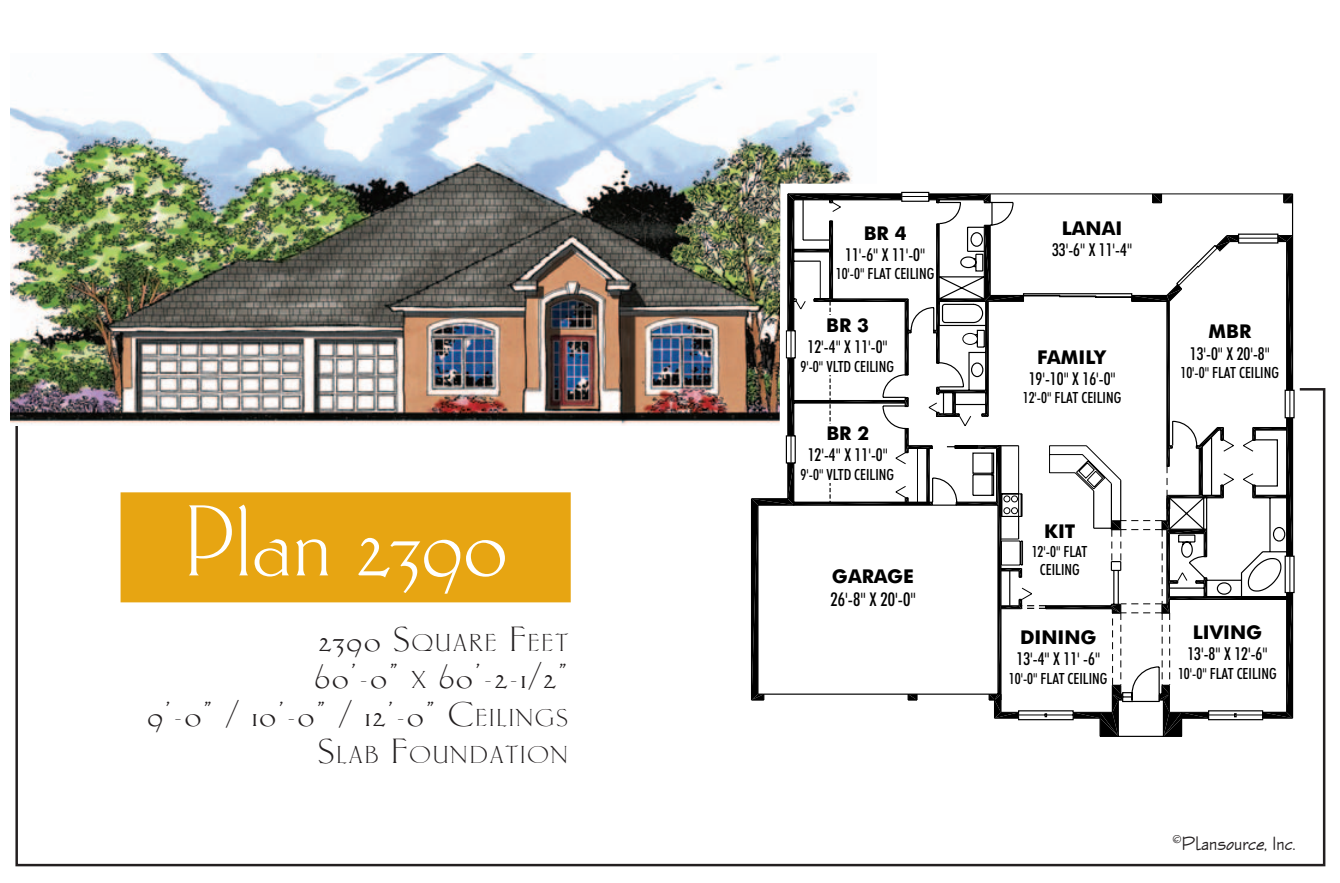
<style>
.page{position:relative;width:1340px;height:883px;background:#fff}
.page>*{position:absolute;margin:0;border:0;box-sizing:border-box;transform-origin:0 0}
.t1{font:105px "Carlton Let Plain";letter-spacing:.01em;color:#fff}
.t2{font:36.25px/37.5px "Carlton Let Plain";letter-spacing:.05em;color:#231f20;text-align:right;scale:1.1 1}
.t3{font:25.25px "Carlton Let Plain";letter-spacing:.07em;color:#231f20;scale:1.1 1}
.t4{font:20px "Enviro D";color:#231f20}
.t5{font:700 19px "Futura BT";color:#000}
.t6{font:500 condensed 19px "Futura BT";color:#000}
.t7{font:500 condensed 17.75px "Futura BT";color:#000}
.t8{font:500 condensed 15.5px/18.5px "Futura BT";color:#000;text-align:center}
.s1{font-size:36.25px}
.s2{font-size:25.25px}
</style>
<div class="page">
<div style="left:121px;top:492px;width:450px;height:110px;background:#e7a512"></div>
<hr style="left:77px;top:882px;width:450px;height:1px;background:#e7a512">
<img style="left:11px;top:54px;width:847px;height:371px">
<img style="left:747px;top:184px;width:548px;height:553px">
<svg style="left:751px;top:192px;width:543px;height:544px"></svg>
<div style="left:827px;top:425px;width:6px;height:58px;background:#fff"></div>
<div style="left:827px;top:315px;width:6px;height:59px;background:#fff"></div>
<div style="left:962px;top:333px;width:15px;height:11px;background:#fff;border-radius:50%"></div>
<div style="left:962px;top:333px;width:16px;height:12px;border:1px solid #000;border-radius:50%"></div>
<h1 class="t1" style="left:184px;top:489px;width:325px">Plan 2390</h1>
<h3 class="t3" style="left:319px;top:630px;width:228px"><span class="s1">2390 S</span>QUARE <span class="s1">F</span>EET</h3>
<h2 class="t2" style="left:147px;top:658px;width:384px">60’-0” <span class="s2">X</span> 60’-2-1/2”<br>9’-0” / 10’-0” / 12’-0” C<span class="s2">EILINGS</span></h2>
<h3 class="t3" style="left:318px;top:742px;width:229px"><span class="s1">S</span>LAB <span class="s1">F</span>OUNDATION</h3>
<p class="t5" style="left:863px;top:221px;width:44px">BR 4</p>
<p class="t7" style="left:845px;top:244px;width:82px">11'-6" X 11'-0"</p>
<p class="t8" style="left:835px;top:264px;width:100px">10'-0" FLAT CEILING</p>
<p class="t5" style="left:826px;top:313px;width:44px">BR 3</p>
<p class="t7" style="left:807px;top:336px;width:82px">12'-4" X 11'-0"</p>
<p class="t8" style="left:800px;top:357px;width:95px">9'-0" VLTD CEILING</p>
<p class="t5" style="left:826px;top:421px;width:44px">BR 2</p>
<p class="t7" style="left:807px;top:444px;width:82px">12'-4" X 11'-0"</p>
<p class="t8" style="left:800px;top:465px;width:95px">9'-0" VLTD CEILING</p>
<p class="t5" style="left:832px;top:564px;width:84px">GARAGE</p>
<p class="t6" style="left:830px;top:587px;width:87px">26'-8" X 20'-0"</p>
<p class="t5" style="left:1061px;top:216px;width:62px">LANAI</p>
<p class="t7" style="left:1052px;top:239px;width:82px">33'-6" X 11'-4"</p>
<p class="t5" style="left:1037px;top:345px;width:70px">FAMILY</p>
<p class="t7" style="left:1028px;top:368px;width:88px">19'-10" X 16'-0"</p>
<p class="t8" style="left:1022px;top:388px;width:100px">12'-0" FLAT CEILING</p>
<p class="t5" style="left:1208px;top:320px;width:44px">MBR</p>
<p class="t7" style="left:1189px;top:342px;width:82px">13'-0" X 20'-8"</p>
<p class="t8" style="left:1180px;top:363px;width:100px">10'-0" FLAT CEILING</p>
<p class="t5" style="left:1044px;top:520px;width:33px">KIT</p>
<p class="t8" style="left:1031px;top:542px;width:57px">12'-0" FLAT<br>CEILING</p>
<p class="t5" style="left:1020px;top:625px;width:78px">DINING</p>
<p class="t7" style="left:1016px;top:648px;width:85px">13'-4" X 11' -6"</p>
<p class="t8" style="left:1008px;top:668px;width:100px">10'-0" FLAT CEILING</p>
<p class="t5" style="left:1192px;top:620px;width:71px">LIVING</p>
<p class="t7" style="left:1187px;top:643px;width:82px">13'-8" X 12'-6"</p>
<p class="t8" style="left:1178px;top:664px;width:100px">10'-0" FLAT CEILING</p>
<p class="t4" style="left:1172px;top:832px;width:124px"><sup>©</sup>Plansource, Inc.</p>
</div>
